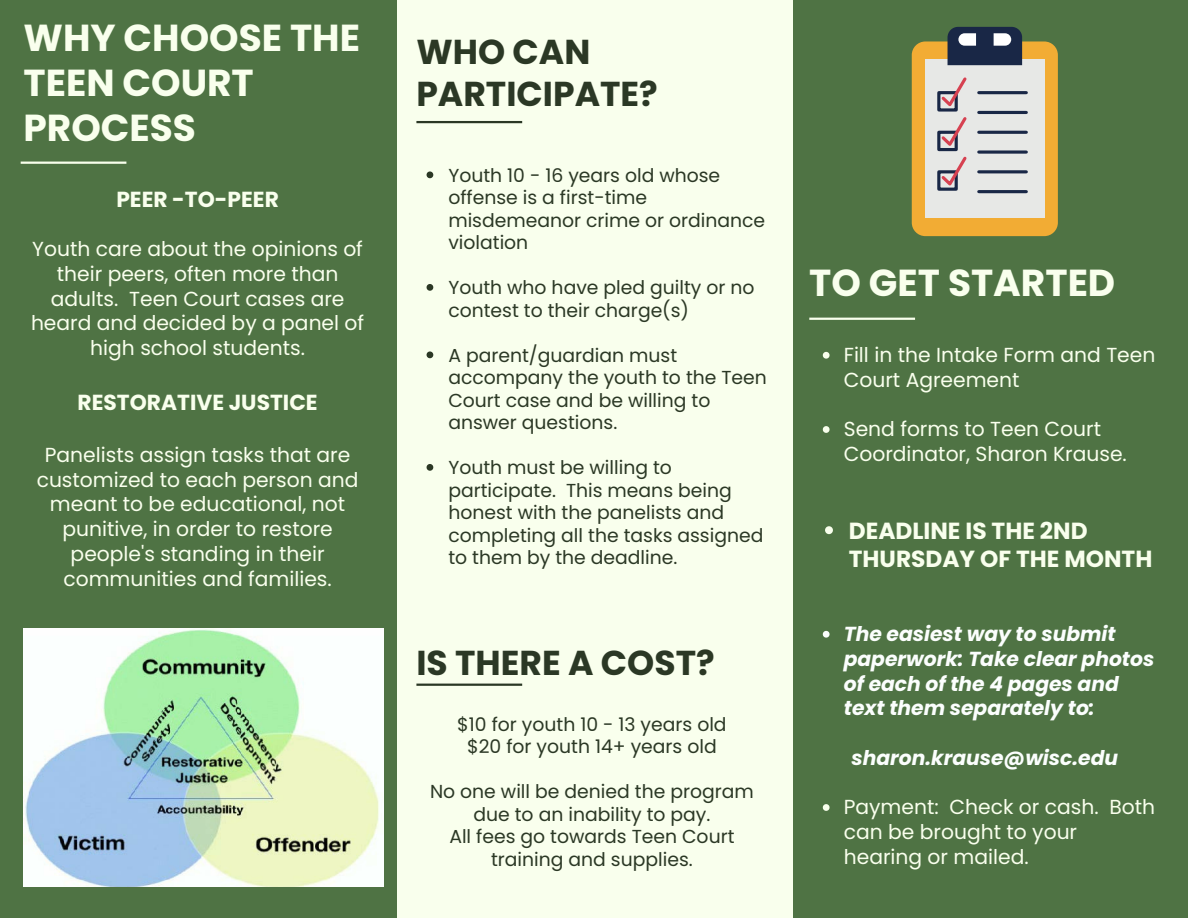
<style>
.page{position:relative;width:1188px;height:918px;background:#4f7344}
.page>*{position:absolute;margin:0;border:0;box-sizing:border-box;transform-origin:0 0}
.t1{font:700 37.5px/45px "Poppins";color:#f9ffed}
.t2{font:700 34.5px/41.7px "Poppins";color:#2b3825}
.t3{font:700 23.25px/28.2px "Poppins";color:#f9ffed}
.t4{font:700 21.75px "Poppins";color:#f9ffed}
.t5{font:20.25px/24.8px "Poppins";color:#f9ffed}
.t6{font:italic 700 20.25px/24.8px "Poppins";color:#fbfefd}
.t7{font:18.75px/22.5px "Poppins";color:#2b3825}
</style>
<div class="page">
<div style="left:397px;top:0;width:396px;height:918px;background:#f9ffed"></div>
<img style="left:24px;top:628px;width:360px;height:259px">
<hr style="left:809px;top:318px;width:106px;height:2px;background:#f9ffed">
<hr style="left:416px;top:121px;width:106px;height:2px;background:#2b3825">
<hr style="left:21px;top:162px;width:105px;height:2px;background:#f9ffed">
<div style="left:912px;top:41px;width:146px;height:195px;background:#f2ac34;border-radius:14px"></div>
<div style="left:925px;top:60px;width:119px;height:158px;background:#e7e8e6"></div>
<svg style="left:948px;top:27px;width:74px;height:38px"></svg>
<hr style="left:979px;top:91px;width:47px;height:3px;background:#192746">
<hr style="left:979px;top:111px;width:47px;height:3px;background:#192746">
<hr style="left:979px;top:131px;width:47px;height:3px;background:#192746">
<svg style="left:979px;top:150px;width:47px;height:4px"></svg>
<hr style="left:979px;top:170px;width:47px;height:3px;background:#192746">
<hr style="left:979px;top:190px;width:47px;height:3px;background:#192746">
<div style="left:937px;top:91px;width:21px;height:21px;border:3px solid #192746"></div>
<div style="left:937px;top:131px;width:21px;height:20px;border:3px solid #192746"></div>
<div style="left:937px;top:170px;width:21px;height:21px;border:3px solid #192746"></div>
<svg style="left:939px;top:77px;width:28px;height:112px"></svg>
<svg style="left:823px;top:352px;width:7px;height:7px"></svg>
<svg style="left:823px;top:426px;width:7px;height:7px"></svg>
<svg style="left:825px;top:526px;width:8px;height:8px"></svg>
<svg style="left:823px;top:631px;width:7px;height:7px"></svg>
<svg style="left:823px;top:804px;width:7px;height:7px"></svg>
<svg style="left:427px;top:171px;width:6px;height:7px"></svg>
<svg style="left:427px;top:284px;width:6px;height:7px"></svg>
<svg style="left:427px;top:351px;width:6px;height:7px"></svg>
<svg style="left:427px;top:464px;width:6px;height:7px"></svg>
<hr style="left:416px;top:684px;width:106px;height:2px;background:#2b3825">
<p class="t1" style="left:24px;top:15px;width:338px">WHY CHOOSE THE<br>TEEN COURT<br>PROCESS</p>
<p class="t4" style="left:116px;top:184px;width:164px">PEER -TO-PEER</p>
<p class="t5" style="left:31px;top:237px;width:335px;text-align:center">Youth care about the opinions of their peers, often more than adults. Teen Court cases are heard and decided by a panel of high school students.</p>
<p class="t4" style="left:78px;top:387px;width:242px">RESTORATIVE JUSTICE</p>
<p class="t5" style="left:37px;top:442px;width:323px;text-align:center">Panelists assign tasks that are customized to each person and meant to be educational, not punitive, in order to restore people's standing in their communities and families.</p>
<p class="t2" style="left:416px;top:31px;width:243px">WHO CAN<br>PARTICIPATE?</p>
<p class="t7" style="left:448px;top:164px;width:318px">Youth 10 - 16 years old whose offense is a first-time misdemeanor crime or ordinance violation</p>
<p class="t7" style="left:448px;top:276px;width:308px">Youth who have pled guilty or no contest to their charge(s)</p>
<p class="t7" style="left:448px;top:344px;width:320px">A parent/guardian must accompany the youth to the Teen<br>Court case and be willing to answer questions.</p>
<p class="t7" style="left:448px;top:456px;width:317px">Youth must be willing to participate. This means being honest with the panelists and completing all the tasks assigned to them by the deadline.</p>
<p class="t2" style="left:416px;top:642px;width:300px">IS THERE A COST?</p>
<p class="t7" style="left:457px;top:713px;width:271px">$10 for youth 10 - 13 years old</p>
<p class="t7" style="left:467px;top:736px;width:251px">$20 for youth 14+ years old</p>
<p class="t7" style="left:430px;top:781px;width:325px;text-align:center">No one will be denied the program due to an inability to pay.</p>
<p class="t7" style="left:449px;top:826px;width:287px;text-align:center">All fees go towards Teen Court training and supplies.</p>
<p class="t1" style="left:809px;top:260px;width:307px">TO GET STARTED</p>
<p class="t5" style="left:844px;top:343px;width:313px">Fill in the Intake Form and Teen<br>Court Agreement</p>
<p class="t5" style="left:844px;top:417px;width:285px">Send forms to Teen Court<br>Coordinator, Sharon Krause.</p>
<p class="t3" style="left:849px;top:516px;width:305px">DEADLINE IS THE 2ND<br>THURSDAY OF THE MONTH</p>
<p class="t6" style="left:844px;top:622px;width:312px">The easiest way to submit paperwork: Take clear photos of each of the 4 pages and text them separately to:</p>
<p class="t6" style="left:852px;top:745px;width:268px">sharon.krause@wisc.edu</p>
<p class="t5" style="left:844px;top:795px;width:313px">Payment: Check or cash. Both can be brought to your hearing or mailed.</p>
</div>
